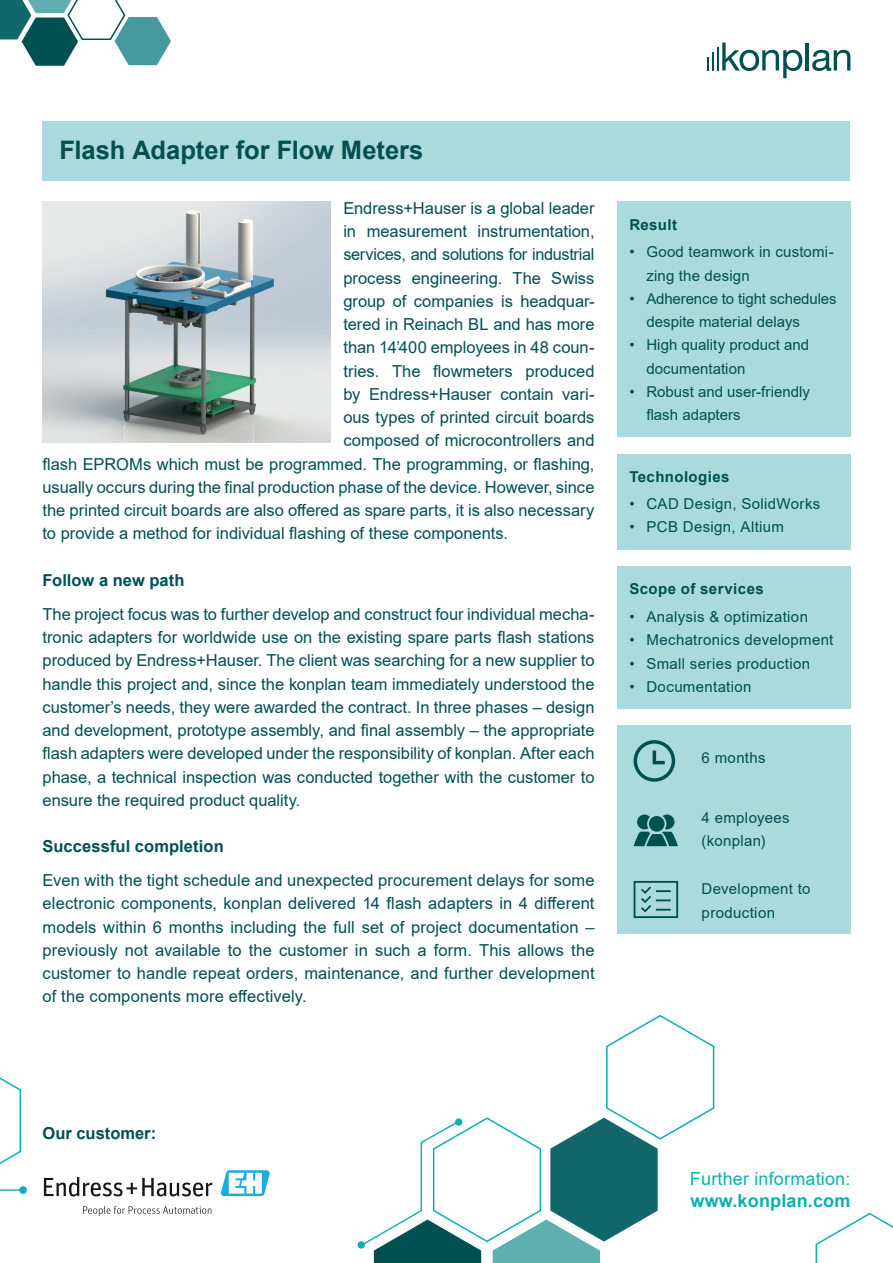
<style>
.page{position:relative;width:893px;height:1263px;background:#fff}
.page>*{position:absolute;margin:0;border:0;box-sizing:border-box;transform-origin:0 0}
.t1{font:700 25.5px "Arial";color:#004f51}
.t2{font:18px "Arial";letter-spacing:.01em;color:#0ab0b1}
.t3{font:700 18px "Arial";letter-spacing:.01em;color:#0ab0b1}
.t4{font:16.5px/23.2px "Arial";color:#004f51;text-align:justify}
.t5{font:700 16.5px "Arial";letter-spacing:.005em;color:#004f51}
.t6{font:16.5px "Arial";letter-spacing:-.02em;color:#004f51}
.t7{font:15px/23.2px "Arial";letter-spacing:.015em;color:#004f51}
.t8{font:15px/23.2px "Arial";letter-spacing:-.005em;color:#004f51}
.t9{font:700 15px "Arial";letter-spacing:.03em;color:#004f51}
</style>
<div class="page">
<svg style="left:815px;top:1212px;width:78px;height:51px"></svg>
<div style="left:358px;top:1241px;width:7px;height:7px;background:#0ab0b1;border-radius:50%"></div>
<svg style="left:359px;top:1014px;width:356px;height:249px"></svg>
<svg style="left:0;top:1077px;width:27px;height:117px"></svg>
<svg style="left:812px;top:50px;width:38px;height:21px"></svg>
<svg style="left:722px;top:43px;width:80px;height:35px"></svg>
<hr style="left:717px;top:47px;width:2px;height:23px;background:#004f51">
<hr style="left:806px;top:43px;width:3px;height:27px;background:#004f51">
<svg style="left:707px;top:52px;width:7px;height:18px"></svg>
<svg style="left:0;top:0;width:171px;height:66px"></svg>
<div style="left:43px;top:121px;width:807px;height:59px;background:#aadadb"></div>
<div style="left:617px;top:202px;width:233px;height:235px;background:#aadadb"></div>
<div style="left:617px;top:454px;width:233px;height:95px;background:#aadadb"></div>
<div style="left:617px;top:566px;width:233px;height:143px;background:#aadadb"></div>
<div style="left:617px;top:726px;width:233px;height:208px;background:#aadadb"></div>
<svg style="left:634px;top:814px;width:44px;height:32px"></svg>
<svg style="left:634px;top:740px;width:41px;height:42px"></svg>
<svg style="left:634px;top:881px;width:44px;height:37px"></svg>
<img style="left:43px;top:202px;width:288px;height:241px">
<svg style="left:44px;top:1177px;width:168px;height:19px"></svg>
<svg style="left:83px;top:1206px;width:128px;height:10px"></svg>
<svg style="left:221px;top:1170px;width:49px;height:26px"></svg>
<h1 class="t1" style="left:60px;top:132px;width:365px">Flash Adapter for Flow Meters</h1>
<p class="t4" style="left:343px;top:196px;width:253px">Endress+Hauser is a global leader</p>
<p class="t4" style="left:343px;top:220px;width:253px">in measurement instrumentation,</p>
<p class="t6" style="left:343px;top:243px;width:253px">services, and solutions for industrial</p>
<p class="t4" style="left:343px;top:266px;width:253px">process engineering. The Swiss</p>
<p class="t4" style="left:343px;top:289px;width:253px">group of companies is headquar-</p>
<p class="t4" style="left:343px;top:313px;width:253px">tered in Reinach BL and has more</p>
<p class="t4" style="left:343px;top:336px;width:253px">than 14’400 employees in 48 coun-</p>
<p class="t4" style="left:343px;top:359px;width:253px">tries. The flowmeters produced</p>
<p class="t4" style="left:343px;top:382px;width:253px">by Endress+Hauser contain vari-</p>
<p class="t4" style="left:343px;top:406px;width:253px">ous types of printed circuit boards</p>
<p class="t4" style="left:343px;top:429px;width:253px">composed of microcontrollers and</p>
<p class="t4" style="left:43px;top:452px;width:554px">flash EPROMs which must be programmed. The programming, or flashing,</p>
<p class="t4" style="left:43px;top:475px;width:554px">usually occurs during the final production phase of the device. However, since</p>
<p class="t4" style="left:43px;top:499px;width:553px">the printed circuit boards are also offered as spare parts, it is also necessary</p>
<p class="t4" style="left:43px;top:522px;width:467px">to provide a method for individual flashing of these components.</p>
<p class="t5" style="left:43px;top:569px;width:144px">Follow a new path</p>
<p class="t4" style="left:43px;top:602px;width:554px">The project focus was to further develop and construct four individual mecha&shy;tronic adapters for worldwide use on the existing spare parts flash stations produced by Endress+Hauser. The client was searching for a new supplier to handle this project and, since the konplan team immediately understood the customer’s needs, they were awarded the contract. In three phases – design and development, prototype assembly, and final assembly – the appropriate flash adapters were developed under the responsibility of konplan. After each phase, a technical inspection was conducted together with the customer to ensure the required product quality.</p>
<p class="t5" style="left:43px;top:835px;width:183px">Successful completion</p>
<p class="t4" style="left:43px;top:868px;width:554px">Even with the tight schedule and unexpected procurement delays for some electronic components, konplan delivered 14 flash adapters in 4 different models within 6 months including the full set of project documentation – previously not available to the customer in such a form. This allows the customer to handle repeat orders, maintenance, and further development of the components more effectively.</p>
<p class="t9" style="left:629px;top:214px;width:49px">Result</p>
<p class="t7" style="left:646px;top:240px;width:189px;text-indent:-17px">• Good teamwork in customi&shy;zing the design</p>
<p class="t8" style="left:646px;top:287px;width:192px;text-indent:-17px">• Adherence to tight schedules despite material delays</p>
<p class="t7" style="left:646px;top:333px;width:164px;text-indent:-17px">• High quality product and documentation</p>
<p class="t7" style="left:646px;top:380px;width:165px;text-indent:-17px">• Robust and user-friendly flash adapters</p>
<p class="t9" style="left:629px;top:466px;width:102px">Technologies</p>
<p class="t7" style="left:629px;top:492px;width:192px">• CAD Design, SolidWorks</p>
<p class="t7" style="left:629px;top:515px;width:156px">• PCB Design, Altium</p>
<p class="t9" style="left:629px;top:578px;width:136px">Scope of services</p>
<p class="t7" style="left:629px;top:605px;width:180px">• Analysis &amp; optimization</p>
<p class="t7" style="left:629px;top:628px;width:206px">• Mechatronics development</p>
<p class="t7" style="left:629px;top:651px;width:182px">• Small series production</p>
<p class="t7" style="left:629px;top:675px;width:124px">• Documentation</p>
<p class="t7" style="left:702px;top:746px;width:65px">6 months</p>
<p class="t7" style="left:702px;top:806px;width:90px">4 employees (konplan)</p>
<p class="t7" style="left:702px;top:877px;width:110px">Development to production</p>
<p class="t5" style="left:43px;top:1121px;width:115px">Our customer:</p>
<p class="t2" style="left:690px;top:1167px;width:162px">Further information:</p>
<p class="t3" style="left:691px;top:1188px;width:161px">www.konplan.com</p>
</div>
